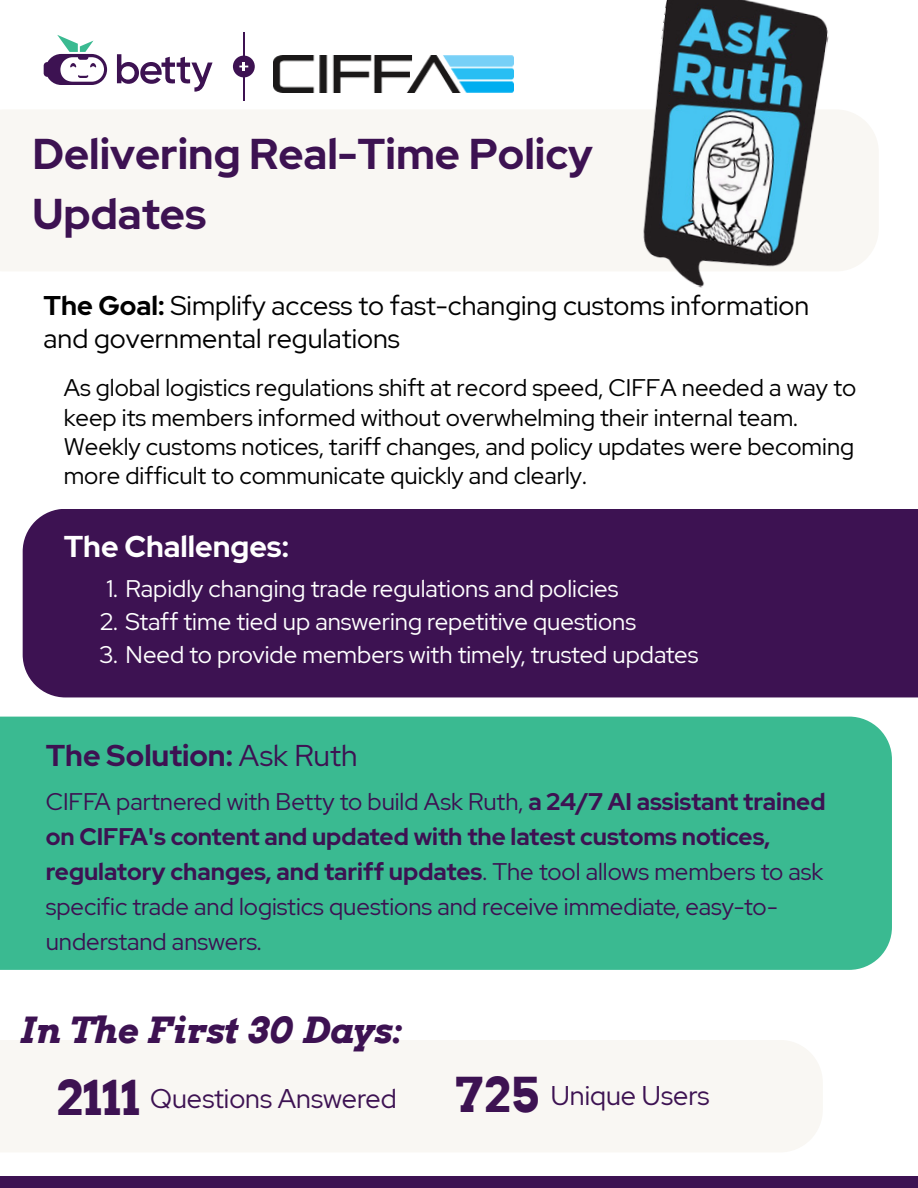
<style>
.page{position:relative;width:918px;height:1188px;background:#fff}
.page>*{position:absolute;margin:0;border:0;box-sizing:border-box;transform-origin:0 0}
.t1{font:700 48px "Arvo";color:#3d1252}
.t2{font:700 42.9px/59.7px "Red Hat Display";color:#3d1252}
.t3{font:italic 700 36px "Arvo";color:#3d1252}
.t4{font:700 30px "Red Hat Display";color:#3d1252}
.t5{font:700 30px "Red Hat Display";color:#fff}
.t6{font:27px/32.7px "Red Hat Display";color:#000}
.t7{font:27px "Red Hat Display";color:#3d1252}
.t8{font:24px/34.8px "Red Hat Display";color:#3d1252}
.t9{font:24px/29.2px "Red Hat Display";color:#000}
.t10{font:24px "Red Hat Display";color:#fff}
.s1{font-weight:700}
.s2{font-weight:400}
</style>
<div class="page">
<div style="left:0;top:110px;width:878px;height:161px;background:#f9f7f3"></div>
<hr style="left:243px;top:33px;width:1px;height:67px;background:#3d1252">
<div style="left:233px;top:56px;width:22px;height:21px;background:#3d1252;border-radius:50%"></div>
<svg style="left:239px;top:62px;width:9px;height:9px"></svg>
<svg style="left:44px;top:35px;width:63px;height:50px"></svg>
<svg style="left:117px;top:54px;width:96px;height:38px"></svg>
<img style="left:273px;top:56px;width:240px;height:36px">
<img style="left:630px;top:0;width:202px;height:288px">
<div style="left:23px;top:509px;width:895px;height:188px;background:#3d1252"></div>
<div style="left:0;top:717px;width:892px;height:253px;background:#3aba91"></div>
<div style="left:0;top:1176px;width:918px;height:12px;background:#3d1252"></div>
<div style="left:0;top:1040px;width:823px;height:112px;background:#f9f7f3"></div>
<p class="t2" style="left:32px;top:124px;width:562px">Delivering Real-Time Policy<br>Updates</p>
<p class="t6" style="left:44px;top:289px;width:767px"><span class="s1">The Goal:</span> Simplify access to fast-changing customs information and governmental regulations</p>
<p class="t9" style="left:64px;top:373px;width:794px">As global logistics regulations shift at record speed, CIFFA needed a way to keep its members informed without overwhelming their internal team.<br>Weekly customs notices, tariff changes, and policy updates were becoming more difficult to communicate quickly and clearly.</p>
<h1 class="t5" style="left:64px;top:527px;width:227px">The Challenges:</h1>
<h2 class="t10" style="left:106px;top:573px;width:514px">1. Rapidly changing trade regulations and policies</h2>
<h5 class="t10" style="left:100px;top:606px;width:537px">2. Staff time tied up answering repetitive questions</h5>
<p class="t10" style="left:99px;top:638px;width:601px">3. Need to provide members with timely, trusted updates</p>
<h4 class="t4" style="left:46px;top:735px;width:313px">The Solution: <span class="s2">Ask Ruth</span></h4>
<p class="t8" style="left:46px;top:784px;width:781px">CIFFA partnered with Betty to build Ask Ruth, <span class="s1">a 24/7 AI assistant trained on CIFFA's content and updated with the latest customs notices, regulatory changes, and tariff updates</span>. The tool allows members to ask specific trade and logistics questions and receive immediate, easy-to&shy;understand answers.</p>
<h3 class="t3" style="left:19px;top:1008px;width:384px">In The First 30 Days:</h3>
<p class="t1" style="left:55px;top:1069px;width:86px">2111</p>
<p class="t7" style="left:150px;top:1080px;width:248px">Questions Answered</p>
<h5 class="t1" style="left:455px;top:1066px;width:85px">725</h5>
<h1 class="t7" style="left:551px;top:1077px;width:160px">Unique Users</h1>
</div>
